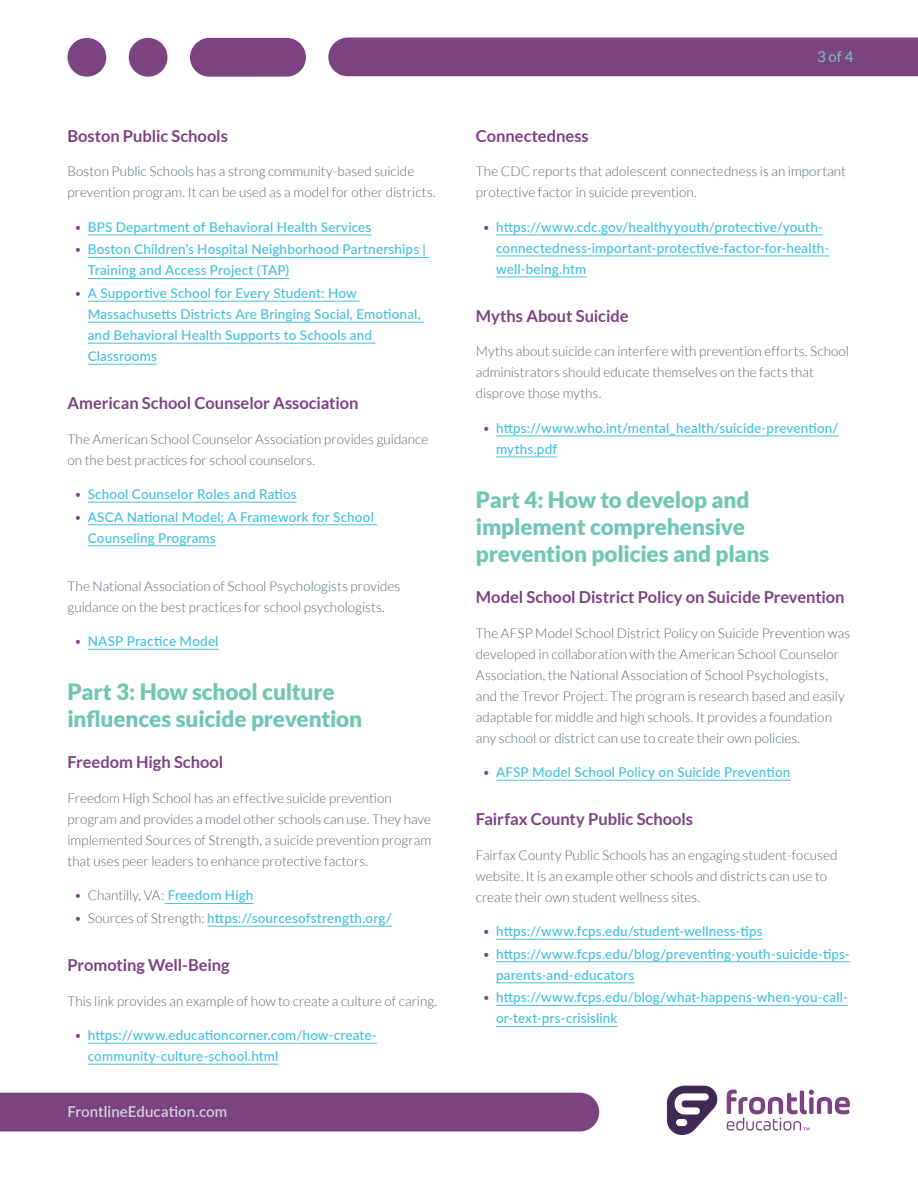
<style>
.page{position:relative;width:918px;height:1188px;background:#fff}
.page>*{position:absolute;margin:0;border:0;box-sizing:border-box;transform-origin:0 0}
.t1{font:900 22.5px/27px "Lato";letter-spacing:-.005em;color:#70c7b1}
.t2{font:700 16.5px "Lato";letter-spacing:-.005em;color:#7c4383}
.t3{font:600 15px "Lato";letter-spacing:.005em;color:#d1d3d5}
.t4{font:15px "Lato";color:#70c7b1}
.t5{font:300 13.5px/21px "Lato";color:#5c666f}
.t6{font:500 13.5px/21px "Lato";letter-spacing:.01em;color:#43c0e0}
.s1{font-weight:300;color:#7c4383}
.s2{color:#7c4383}
.s3{font-weight:500;color:#43c0e0}
.s4{font-weight:300;color:#5c666f}
</style>
<div class="page">
<svg style="left:667px;top:1086px;width:183px;height:49px"></svg>
<div style="left:328px;top:37px;width:590px;height:39px;background:#7c4383"></div>
<svg style="left:190px;top:38px;width:116px;height:39px;background:#86528c"></svg>
<svg style="left:129px;top:38px;width:39px;height:39px"></svg>
<svg style="left:67px;top:38px;width:39px;height:39px"></svg>
<div style="left:0;top:1093px;width:599px;height:39px;background:#7c4383"></div>
<hr style="left:88px;top:235px;width:283px;height:1px;background:#43c0e0">
<hr style="left:88px;top:257px;width:341px;height:1px;background:#43c0e0">
<hr style="left:88px;top:278px;width:201px;height:1px;background:#43c0e0">
<hr style="left:88px;top:301px;width:272px;height:1px;background:#43c0e0">
<hr style="left:88px;top:322px;width:336px;height:1px;background:#43c0e0">
<hr style="left:88px;top:343px;width:288px;height:1px;background:#43c0e0">
<hr style="left:88px;top:364px;width:69px;height:1px;background:#43c0e0">
<hr style="left:88px;top:502px;width:209px;height:1px;background:#43c0e0">
<hr style="left:88px;top:524px;width:289px;height:1px;background:#43c0e0">
<hr style="left:88px;top:545px;width:128px;height:1px;background:#43c0e0">
<hr style="left:88px;top:649px;width:131px;height:1px;background:#43c0e0">
<hr style="left:164px;top:903px;width:89px;height:1px;background:#43c0e0">
<hr style="left:207px;top:926px;width:185px;height:1px;background:#43c0e0">
<hr style="left:88px;top:1043px;width:289px;height:1px;background:#43c0e0">
<hr style="left:88px;top:1064px;width:191px;height:1px;background:#43c0e0">
<hr style="left:496px;top:235px;width:327px;height:1px;background:#43c0e0">
<hr style="left:496px;top:256px;width:334px;height:1px;background:#43c0e0">
<hr style="left:496px;top:277px;width:90px;height:1px;background:#43c0e0">
<hr style="left:496px;top:436px;width:343px;height:1px;background:#43c0e0">
<hr style="left:496px;top:457px;width:61px;height:1px;background:#43c0e0">
<hr style="left:496px;top:780px;width:294px;height:1px;background:#43c0e0">
<hr style="left:496px;top:939px;width:267px;height:1px;background:#43c0e0">
<hr style="left:496px;top:961px;width:354px;height:1px;background:#43c0e0">
<hr style="left:496px;top:982px;width:138px;height:1px;background:#43c0e0">
<hr style="left:496px;top:1005px;width:352px;height:1px;background:#43c0e0">
<hr style="left:496px;top:1026px;width:122px;height:1px;background:#43c0e0">
<p class="t2" style="left:68px;top:126px;width:162px">Boston Public Schools</p>
<p class="t5" style="left:68px;top:161px;width:370px">Boston Public Schools has a strong community-based suicide prevention program. It can be used as a model for other districts.</p>
<p class="t6" style="left:74px;top:216px;width:299px"><span class="s1">•</span> BPS Department of Behavioral Health Services</p>
<p class="t6" style="left:88px;top:238px;width:340px;text-indent:-14px"><span class="s1">•</span> Boston Children’s Hospital Neighborhood Partnerships |<br>Training and Access Project (TAP)</p>
<p class="t6" style="left:88px;top:282px;width:335px;text-indent:-14px"><span class="s1">•</span> A Supportive School for Every Student: How Massachusetts Districts Are Bringing Social, Emotional, and Behavioral Health Supports to Schools and Classrooms</p>
<p class="t2" style="left:68px;top:394px;width:292px">American School Counselor Association</p>
<p class="t5" style="left:68px;top:428px;width:362px">The American School Counselor Association provides guidance on the best practices for school counselors.</p>
<p class="t6" style="left:74px;top:483px;width:224px"><span class="s1">•</span> School Counselor Roles and Ratios</p>
<p class="t6" style="left:88px;top:506px;width:288px;text-indent:-14px"><span class="s1">•</span> ASCA National Model; A Framework for School<br>Counseling Programs</p>
<p class="t5" style="left:68px;top:575px;width:334px">The National Association of School Psychologists provides guidance on the best practices for school psychologists.</p>
<p class="t6" style="left:74px;top:630px;width:146px"><span class="s1">•</span> NASP Practice Model</p>
<h1 class="t1" style="left:68px;top:678px;width:296px">Part 3: How school culture influences suicide prevention</h1>
<p class="t2" style="left:68px;top:753px;width:157px">Freedom High School</p>
<p class="t5" style="left:68px;top:788px;width:365px">Freedom High School has an effective suicide prevention program and provides a model other schools can use. They have implemented Sources of Strength, a suicide prevention program that uses peer leaders to enhance protective factors.</p>
<p class="t5" style="left:74px;top:885px;width:181px"><span class="s2">•</span> Chantilly, VA: <span class="s3">Freedom High</span></p>
<p class="t6" style="left:74px;top:907px;width:319px"><span class="s1">•</span> <span class="s4">Sources of Strength:</span> https://sourcesofstrength.org/</p>
<p class="t2" style="left:68px;top:956px;width:164px">Promoting Well-Being</p>
<p class="t5" style="left:68px;top:990px;width:371px">This link provides an example of how to create a culture of caring.</p>
<p class="t6" style="left:88px;top:1024px;width:291px;text-indent:-14px"><span class="s1">•</span> https://www.educationcorner.com/how-create&shy;community-culture-school.html</p>
<p class="t3" style="left:68px;top:1101px;width:161px">FrontlineEducation.com</p>
<p class="t4" style="left:817px;top:49px;width:38px">3 of 4</p>
<p class="t2" style="left:476px;top:126px;width:114px">Connectedness</p>
<p class="t5" style="left:476px;top:161px;width:372px">The CDC reports that adolescent connectedness is an important protective factor in suicide prevention.</p>
<p class="t6" style="left:496px;top:216px;width:335px;text-indent:-14px"><span class="s1">•</span> https://www.cdc.gov/healthyyouth/protective/youth&shy;connectedness-important-protective-factor-for-health&shy;well-being.htm</p>
<p class="t2" style="left:476px;top:306px;width:154px">Myths About Suicide</p>
<p class="t5" style="left:476px;top:341px;width:375px">Myths about suicide can interfere with prevention efforts. School administrators should educate themselves on the facts that disprove those myths.</p>
<p class="t6" style="left:496px;top:417px;width:344px;text-indent:-14px"><span class="s1">•</span> https://www.who.int/mental_health/suicide-prevention/ myths.pdf</p>
<h1 class="t1" style="left:476px;top:486px;width:295px">Part 4: How to develop and implement comprehensive prevention policies and plans</h1>
<p class="t2" style="left:476px;top:588px;width:370px">Model School District Policy on Suicide Prevention</p>
<p class="t5" style="left:476px;top:622px;width:376px">The AFSP Model School District Policy on Suicide Prevention was developed in collaboration with the American School Counselor Association, the National Association of School Psychologists, and the Trevor Project. The program is research based and easily adaptable for middle and high schools. It provides a foundation any school or district can use to create their own policies.</p>
<p class="t6" style="left:483px;top:761px;width:309px"><span class="s1">•</span> AFSP Model School Policy on Suicide Prevention</p>
<p class="t2" style="left:476px;top:810px;width:219px">Fairfax County Public Schools</p>
<p class="t5" style="left:476px;top:844px;width:363px">Fairfax County Public Schools has an engaging student-focused website. It is an example other schools and districts can use to create their own student wellness sites.</p>
<p class="t6" style="left:483px;top:920px;width:281px"><span class="s1">•</span> https://www.fcps.edu/student-wellness-tips</p>
<p class="t6" style="left:496px;top:943px;width:355px;text-indent:-14px"><span class="s1">•</span> https://www.fcps.edu/blog/preventing-youth-suicide-tips&shy;parents-and-educators</p>
<p class="t6" style="left:496px;top:986px;width:354px;text-indent:-14px"><span class="s1">•</span> https://www.fcps.edu/blog/what-happens-when-you-call&shy;or-text-prs-crisislink</p>
</div>
